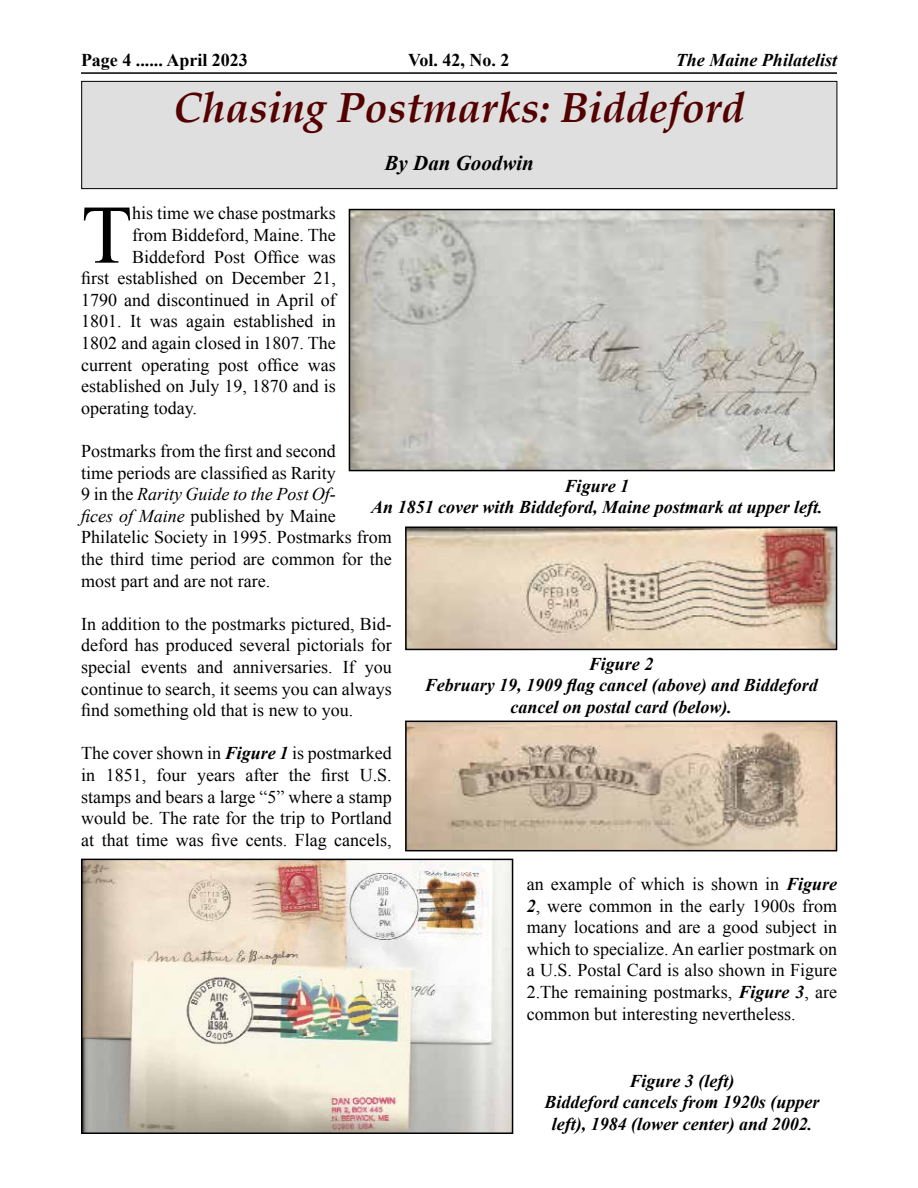
<style>
.page{position:relative;width:918px;height:1188px;background:#fff}
.page>*{position:absolute;margin:0;border:0;box-sizing:border-box;transform-origin:0 0}
.t1{font:83.25px "Times New Roman";color:#000}
.t2{font:italic 700 42px "Palatino";color:#540000}
.t3{font:italic 700 21px "Times New Roman";color:#000}
.t4{font:18px/21.6px "Times New Roman";color:#000;text-align:justify}
.t5{font:italic 700 18px/21.6px "Times New Roman";color:#000;text-align:center}
.t6{font:700 18px "Times New Roman";color:#000}
.s1{font-style:italic}
.s2{font-weight:700;font-style:italic}
</style>
<div class="page">
<hr style="left:81px;top:72px;width:756px;height:2px;background:#000">
<div style="left:82px;top:81px;width:755px;height:108px;background:#dfdfdf"></div>
<div style="left:81px;top:81px;width:756px;height:108px;border:1px solid #000"></div>
<img style="left:352px;top:212px;width:480px;height:256px">
<div style="left:349px;top:209px;width:486px;height:262px;border:2px solid #000"></div>
<img style="left:408px;top:529px;width:426px;height:118px">
<div style="left:405px;top:526px;width:432px;height:124px;border:2px solid #000"></div>
<img style="left:408px;top:724px;width:426px;height:124px">
<div style="left:405px;top:721px;width:432px;height:130px;border:2px solid #000"></div>
<img style="left:84px;top:862px;width:426px;height:269px">
<div style="left:81px;top:859px;width:432px;height:275px;border:2px solid #000"></div>
<p class="t6" style="left:81px;top:48px;width:168px">Page 4 ...... April 2023</p>
<p class="t6" style="left:408px;top:48px;width:103px">Vol. 42, No. 2</p>
<p class="t5" style="left:676px;top:49px;width:163px">The Maine Philatelist</p>
<h2 class="t2" style="left:174px;top:74px;width:573px">Chasing Postmarks: Biddeford</h2>
<p class="t3" style="left:385px;top:149px;width:151px">By Dan Goodwin</p>
<h1 class="t1" style="left:81px;top:179px;width:52px">T</h1>
<p class="t4" style="left:132px;top:202px;width:205px">his time we chase postmarks</p>
<p class="t4" style="left:132px;top:224px;width:205px">from Biddeford, Maine. The</p>
<p class="t4" style="left:132px;top:246px;width:205px">Biddeford Post Office was</p>
<p class="t4" style="left:81px;top:267px;width:256px">first established on December 21,</p>
<p class="t4" style="left:81px;top:289px;width:256px">1790 and discontinued in April of</p>
<p class="t4" style="left:81px;top:310px;width:256px">1801. It was again established in</p>
<p class="t4" style="left:81px;top:332px;width:256px">1802 and again closed in 1807. The</p>
<p class="t4" style="left:81px;top:354px;width:256px">current operating post office was</p>
<p class="t4" style="left:81px;top:375px;width:256px">established on July 19, 1870 and is</p>
<p class="t4" style="left:81px;top:397px;width:117px">operating today.</p>
<p class="t4" style="left:81px;top:440px;width:312px;text-align:left">Postmarks from the first and second<br>time periods are classified as Rarity<br>9 in the <span class="s1">Rarity Guide to the Post Of-<br>fices of Maine</span> published by Maine Philatelic Society in 1995. Postmarks from the third time period are common for the most part and are not rare.</p>
<p class="t4" style="left:81px;top:613px;width:312px">In addition to the postmarks pictured, Bid&shy;deford has produced several pictorials for special events and anniversaries. If you continue to search, it seems you can always find something old that is new to you.</p>
<p class="t4" style="left:81px;top:742px;width:312px">The cover shown in <span class="s2">Figure 1</span> is postmarked in 1851, four years after the first U.S. stamps and bears a large “5” where a stamp would be. The rate for the trip to Portland at that time was five cents. Flag cancels,</p>
<p class="t5" style="left:371px;top:475px;width:453px">Figure 1<br>An 1851 cover with Biddeford, Maine postmark at upper left.</p>
<p class="t5" style="left:425px;top:652px;width:394px">Figure 2<br>February 19, 1909 flag cancel (above) and Biddeford cancel on postal card (below).</p>
<p class="t4" style="left:527px;top:873px;width:312px">an example of which is shown in <span class="s2">Figure 2</span>, were common in the early 1900s from many locations and are a good subject in which to specialize. An earlier postmark on a U.S. Postal Card is also shown in Figure 2.The remaining postmarks, <span class="s2">Figure 3</span>, are common but interesting nevertheless.</p>
<p class="t5" style="left:544px;top:1069px;width:276px">Figure 3 (left)<br>Biddeford cancels from 1920s (upper left), 1984 (lower center) and 2002.</p>
</div>
